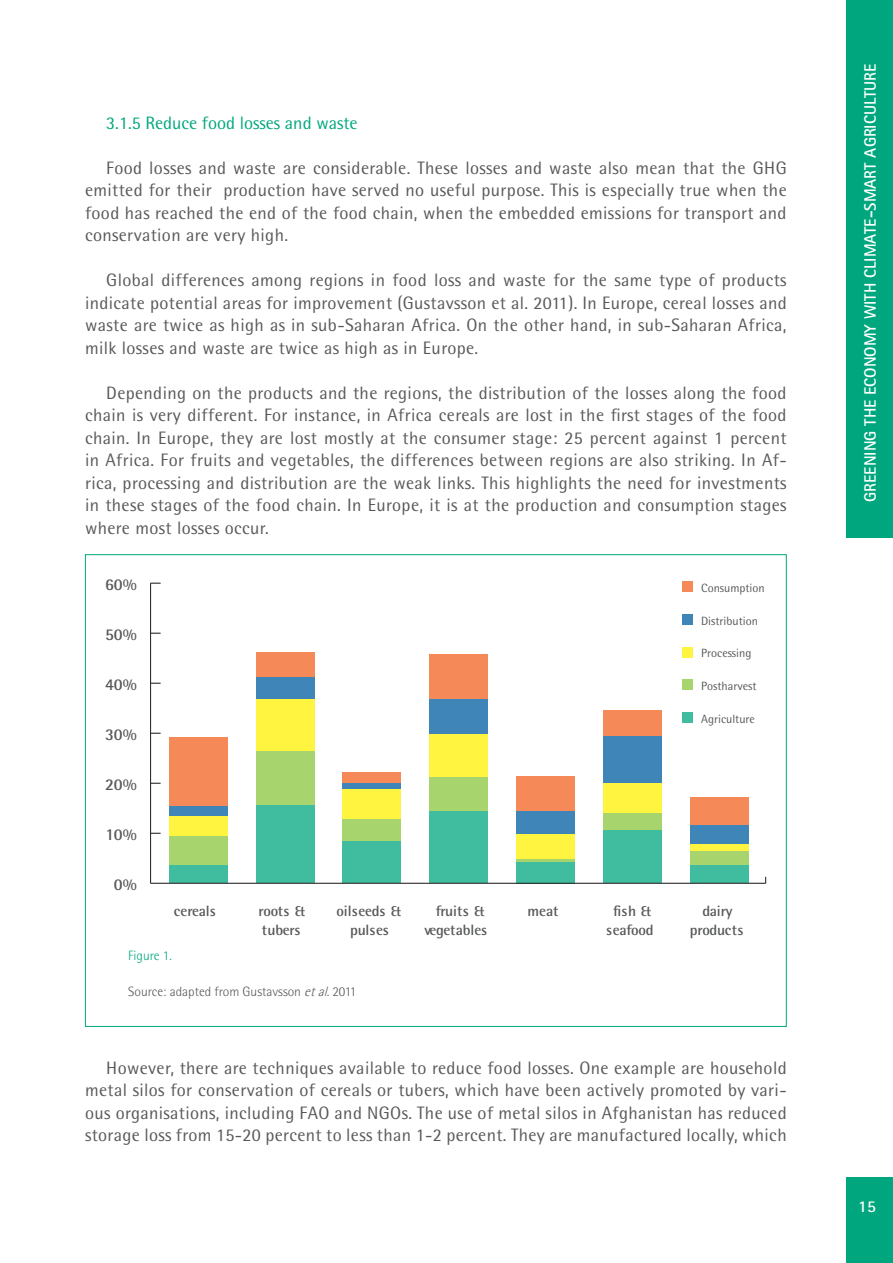
<style>
.page{position:relative;width:893px;height:1263px;background:#fff}
.page>*{position:absolute;margin:0;border:0;box-sizing:border-box;transform-origin:0 0}
.TEXT{font:18px/22.5px "Rotis Semi Sans";letter-spacing:.02em;color:#57585a;text-align:justify}
.TEXT-2{font:18px "Rotis Semi Sans";color:#00a77e}
.t1{font:700 16.5px "Rotis Sans Serif";color:#fff}
.t2{font:700 16.5px "Rotis Semi Sans";color:#57585a}
.t3{font:700 15px/19.2px "Rotis Semi Sans";letter-spacing:-.015em;color:#57585a;text-align:center}
.t4{font:300 13.5px "Rotis Semi Sans";color:#57585a}
.t5{font:300 13.5px "Rotis Semi Sans";color:#00a77e}
.t6{font:12px "Rotis Semi Sans";color:#57585a}
.s1{font-style:italic}
</style>
<div class="page">
<div style="left:846px;top:0;width:47px;height:538px;background:#00a77e"></div>
<div style="left:846px;top:1178px;width:47px;height:85px;background:#00a77e"></div>
<hr style="left:150px;top:583px;width:1px;height:300px;background:#231f20">
<div style="left:169px;top:864px;width:58px;height:19px;background:#40bd9e"></div>
<div style="left:169px;top:836px;width:58px;height:28px;background:#a8d46e"></div>
<div style="left:169px;top:816px;width:58px;height:20px;background:#fff440"></div>
<div style="left:169px;top:805px;width:58px;height:11px;background:#4085b7"></div>
<div style="left:169px;top:737px;width:58px;height:68px;background:#f58958"></div>
<div style="left:256px;top:805px;width:58px;height:78px;background:#40bd9e"></div>
<div style="left:256px;top:751px;width:58px;height:54px;background:#a8d46e"></div>
<div style="left:256px;top:699px;width:58px;height:52px;background:#fff440"></div>
<div style="left:256px;top:676px;width:58px;height:23px;background:#4085b7"></div>
<div style="left:256px;top:652px;width:58px;height:24px;background:#f58958"></div>
<div style="left:343px;top:840px;width:58px;height:43px;background:#40bd9e"></div>
<div style="left:343px;top:819px;width:58px;height:21px;background:#a8d46e"></div>
<div style="left:343px;top:788px;width:58px;height:31px;background:#fff440"></div>
<div style="left:343px;top:782px;width:58px;height:6px;background:#4085b7"></div>
<div style="left:343px;top:772px;width:58px;height:10px;background:#f58958"></div>
<div style="left:429px;top:811px;width:59px;height:72px;background:#40bd9e"></div>
<div style="left:429px;top:776px;width:59px;height:35px;background:#a8d46e"></div>
<div style="left:429px;top:734px;width:59px;height:42px;background:#fff440"></div>
<div style="left:429px;top:699px;width:59px;height:35px;background:#4085b7"></div>
<div style="left:429px;top:655px;width:59px;height:44px;background:#f58958"></div>
<div style="left:516px;top:862px;width:59px;height:21px;background:#40bd9e"></div>
<svg style="left:516px;top:858px;width:59px;height:4px"></svg>
<div style="left:516px;top:834px;width:59px;height:24px;background:#fff440"></div>
<div style="left:516px;top:811px;width:59px;height:23px;background:#4085b7"></div>
<div style="left:516px;top:776px;width:59px;height:35px;background:#f58958"></div>
<div style="left:603px;top:829px;width:58px;height:54px;background:#40bd9e"></div>
<div style="left:603px;top:813px;width:58px;height:16px;background:#a8d46e"></div>
<div style="left:603px;top:782px;width:58px;height:31px;background:#fff440"></div>
<div style="left:603px;top:735px;width:58px;height:47px;background:#4085b7"></div>
<div style="left:603px;top:710px;width:58px;height:25px;background:#f58958"></div>
<div style="left:690px;top:864px;width:58px;height:19px;background:#40bd9e"></div>
<div style="left:690px;top:851px;width:58px;height:13px;background:#a8d46e"></div>
<div style="left:690px;top:843px;width:58px;height:8px;background:#fff440"></div>
<div style="left:690px;top:825px;width:58px;height:18px;background:#4085b7"></div>
<div style="left:690px;top:798px;width:58px;height:27px;background:#f58958"></div>
<div style="left:682px;top:581px;width:11px;height:11px;background:#f58958"></div>
<div style="left:682px;top:614px;width:11px;height:11px;background:#4085b7"></div>
<div style="left:682px;top:647px;width:11px;height:10px;background:#fff440"></div>
<div style="left:682px;top:680px;width:11px;height:10px;background:#a8d46e"></div>
<div style="left:682px;top:712px;width:11px;height:11px;background:#40bd9e"></div>
<hr style="left:151px;top:883px;width:615px;height:1px;background:#231f20">
<p class="TEXT-2" style="left:106px;top:112px;width:253px">3.1.5 Reduce food losses and waste</p>
<p class="TEXT" style="left:85px;top:156px;width:703px;text-indent:21px">Food losses and waste are considerable. These losses and waste also mean that the GHG emitted for their production have served no useful purpose. This is especially true when the food has reached the end of the food chain, when the embedded emissions for transport and conservation are very high.</p>
<p class="TEXT" style="left:85px;top:269px;width:703px;text-indent:21px">Global differences among regions in food loss and waste for the same type of products indicate potential areas for improvement (Gustavsson et al. 2011). In Europe, cereal losses and waste are twice as high as in sub-Saharan Africa. On the other hand, in sub-Saharan Africa, milk losses and waste are twice as high as in Europe.</p>
<p class="TEXT" style="left:85px;top:381px;width:703px;text-indent:21px">Depending on the products and the regions, the distribution of the losses along the food chain is very different. For instance, in Africa cereals are lost in the first stages of the food chain. In Europe, they are lost mostly at the consumer stage: 25 percent against 1 percent in Africa. For fruits and vegetables, the differences between regions are also striking. In Af&shy;rica, processing and distribution are the weak links. This highlights the need for investments in these stages of the food chain. In Europe, it is at the production and consumption stages where most losses occur.</p>
<p class="t2" style="left:105px;top:574px;width:33px">60%</p>
<p class="t2" style="left:105px;top:624px;width:33px">50%</p>
<p class="t2" style="left:105px;top:674px;width:33px">40%</p>
<p class="t2" style="left:105px;top:724px;width:33px">30%</p>
<p class="t2" style="left:105px;top:774px;width:33px">20%</p>
<p class="t2" style="left:105px;top:824px;width:33px">10%</p>
<p class="t2" style="left:114px;top:874px;width:24px">0%</p>
<p class="t6" style="left:701px;top:581px;width:65px">Consumption</p>
<p class="t6" style="left:701px;top:613px;width:58px">Distribution</p>
<p class="t6" style="left:701px;top:646px;width:52px">Processing</p>
<p class="t6" style="left:701px;top:679px;width:57px">Postharvest</p>
<p class="t6" style="left:701px;top:711px;width:55px">Agriculture</p>
<p class="t3" style="left:174px;top:901px;width:44px">cereals</p>
<p class="t3" style="left:258px;top:901px;width:48px;text-align:left">roots &amp; tubers</p>
<p class="t3" style="left:337px;top:901px;width:66px">oilseeds &amp; pulses</p>
<p class="t3" style="left:424px;top:901px;width:64px">fruits &amp; vegetables</p>
<p class="t3" style="left:527px;top:901px;width:32px">meat</p>
<p class="t3" style="left:606px;top:901px;width:49px">fish &amp; seafood</p>
<p class="t3" style="left:690px;top:901px;width:55px">dairy products</p>
<p class="t5" style="left:128px;top:948px;width:45px">Figure 1.</p>
<p class="t4" style="left:128px;top:984px;width:230px">Source: adapted from Gustavsson <span class="s1">etal.</span>2011</p>
<p class="TEXT" style="left:85px;top:1056px;width:703px;text-indent:21px">However, there are techniques available to reduce food losses. One example are household metal silos for conservation of cereals or tubers, which have been actively promoted by vari&shy;ous organisations, including FAO and NGOs. The use of metal silos in Afghanistan has reduced storage loss from 15-20 percent to less than 1-2 percent. They are manufactured locally, which</p>
<p class="t1" style="left:860px;top:502px;width:440px;rotate:-90deg">GREENING THE ECONOMY WITH CLIMATE-SMART AGRICULTURE</p>
<p class="t1" style="left:858px;top:1196px;width:19px">15</p>
</div>
